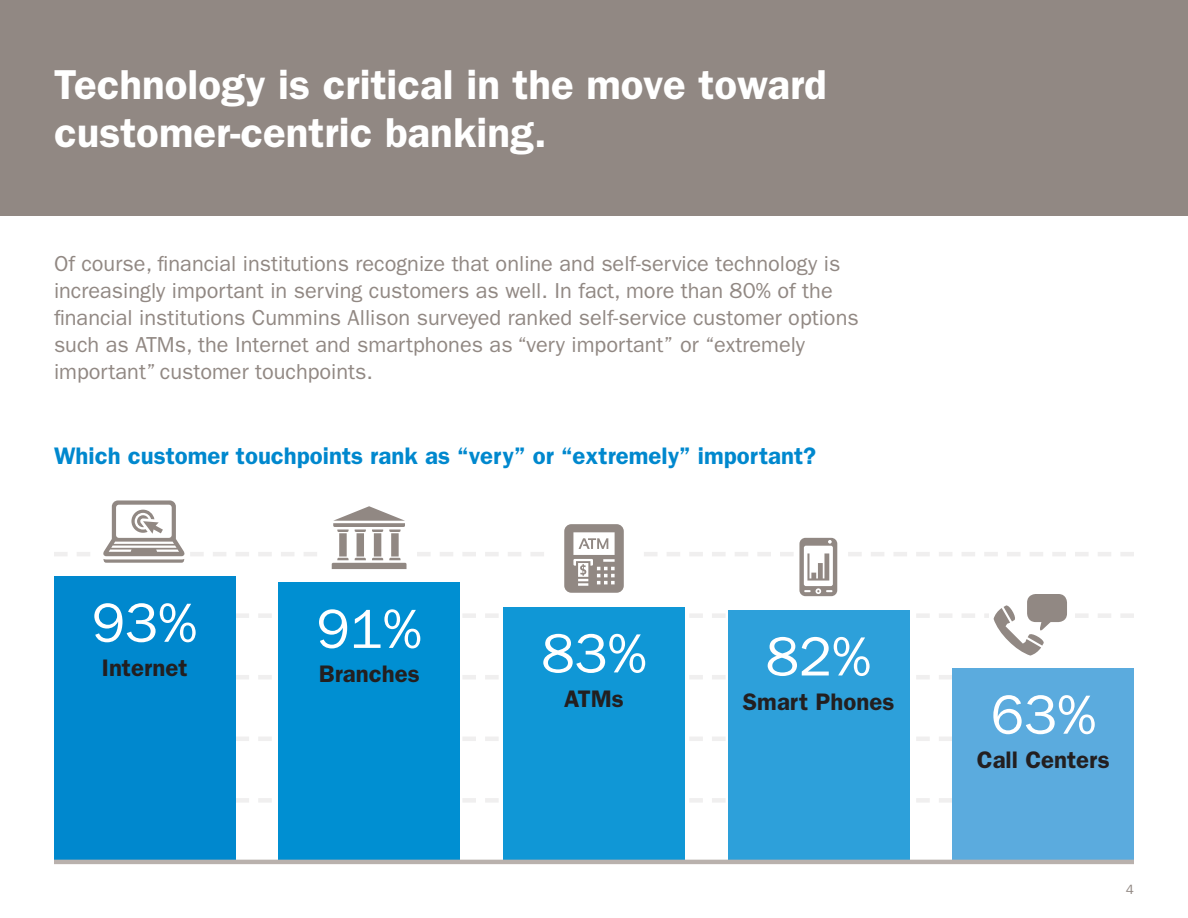
<style>
.page{position:relative;width:1188px;height:918px;background:#fff}
.page>*{position:absolute;margin:0;border:0;box-sizing:border-box;transform-origin:0 0}
.t1{font:55.35px "ITC Franklin Gothic Std";color:#fff}
.t2{font:600 42px/48px "ITC Franklin Gothic Std";color:#fff}
.t3{font:600 24px "ITC Franklin Gothic Std";color:#0088ce}
.t4{font:600 24px "ITC Franklin Gothic Std";color:#231f20}
.t5{font:21.75px/27px "ITC Franklin Gothic Std";color:#918883}
.t6{font:13.5px "ITC Franklin Gothic Std";color:#918883}
</style>
<div class="page">
<svg style="left:236px;top:798px;width:717px;height:5px"></svg>
<svg style="left:236px;top:737px;width:717px;height:4px"></svg>
<svg style="left:236px;top:675px;width:717px;height:4px"></svg>
<div style="left:953px;top:668px;width:181px;height:193px;background:#5babde"></div>
<div style="left:728px;top:610px;width:181px;height:251px;background:#2da0da"></div>
<div style="left:503px;top:607px;width:182px;height:254px;background:#1097d6"></div>
<div style="left:279px;top:582px;width:181px;height:279px;background:#008fd2"></div>
<div style="left:54px;top:576px;width:182px;height:285px;background:#0088ce"></div>
<div style="left:0;top:0;width:1188px;height:216px;background:#918883"></div>
<hr style="left:54px;top:860px;width:1080px;height:4px;background:#b9b1ad">
<svg style="left:54px;top:500px;width:1080px;height:96px"></svg>
<div style="left:1027px;top:594px;width:40px;height:28px;background:#918883;border-radius:9px"></div>
<svg style="left:236px;top:604px;width:898px;height:52px"></svg>
<p class="t2" style="left:54px;top:61px;width:774px">Technology is critical in the move toward customer-centric banking.</p>
<p class="t5" style="left:54px;top:251px;width:806px">Of course, financial institutions recognize that online and self-service technology is increasingly important in serving customers as well. In fact, more than 80% of the financial institutions Cummins Allison surveyed ranked self-service customer options such as ATMs, the Internet and smartphones as “very important” or “extremely important” customer touchpoints.</p>
<p class="t3" style="left:54px;top:441px;width:764px">Which customer touchpoints rank as “very” or “extremely” important?</p>
<p class="t1" style="left:92px;top:591px;width:107px">93%</p>
<p class="t4" style="left:102px;top:654px;width:87px">Internet</p>
<p class="t1" style="left:316px;top:597px;width:107px">91%</p>
<p class="t4" style="left:319px;top:660px;width:102px">Branches</p>
<p class="t1" style="left:541px;top:622px;width:107px">83%</p>
<p class="t1" style="left:766px;top:625px;width:107px">82%</p>
<p class="t4" style="left:564px;top:685px;width:61px">ATMs</p>
<p class="t4" style="left:743px;top:688px;width:153px">Smart Phones</p>
<p class="t1" style="left:991px;top:683px;width:107px">63%</p>
<p class="t4" style="left:977px;top:746px;width:134px">Call Centers</p>
<p class="t6" style="left:1126px;top:881px;width:10px">4</p>
</div>
